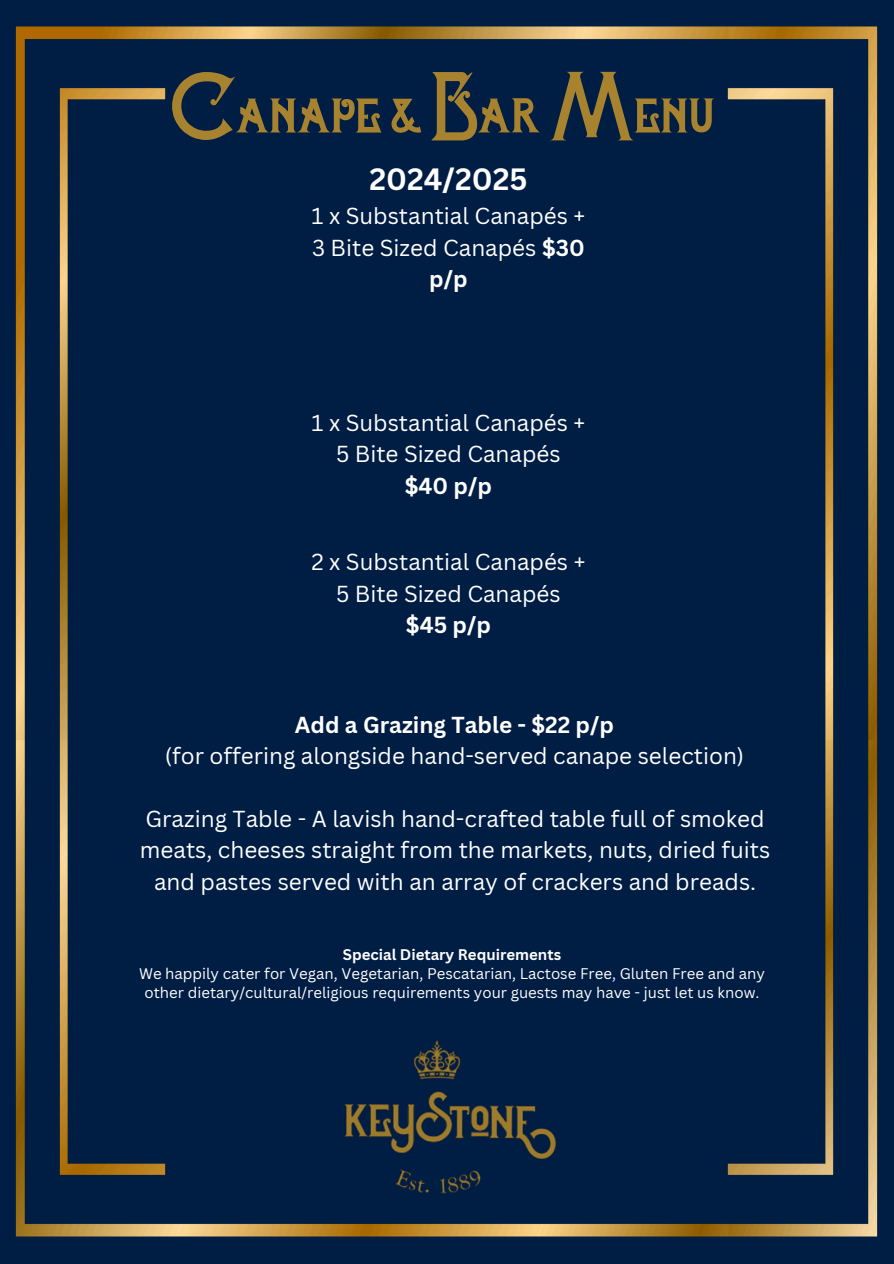
<style>
.page{position:relative;width:894px;height:1264px;background:#fff}
.page>*{position:absolute;margin:0;border:0;box-sizing:border-box;transform-origin:0 0}
.t1{font:67.5px "Celestial Typeface";letter-spacing:-.005em;color:#a78330}
.t2{font:700 30px "Canva Sans";color:#fff}
.t3{font:22.5px/31.5px "Canva Sans";color:#fff;text-align:center}
.t4{font:15px/19.2px "Canva Sans";color:#fff;text-align:center}
.s1{font-weight:700}
</style>
<div class="page">
<div style="left:0;top:0;width:893px;height:1263px;background:#001d44"></div>
<img style="left:15px;top:26px;width:863px;height:1211px">
<img style="left:326px;top:1036px;width:239px;height:178px">
<h2 class="t1" style="left:172px;top:70px;width:544px">Canape &amp;BarMenu</h2>
<h2 class="t2" style="left:369px;top:158px;width:159px">2024/2025</h2>
<h2 class="t3" style="left:311px;top:199px;width:275px">1 x Substantial Canapés +<br>3 Bite Sized Canapés <span class="s1">$30 p/p</span></h2>
<h2 class="t3" style="left:311px;top:406px;width:275px">1 x Substantial Canapés +<br>5 Bite Sized Canapés <span class="s1">$40 p/p</span></h2>
<h2 class="t3" style="left:311px;top:545px;width:275px">2 x Substantial Canapés +<br>5 Bite Sized Canapés<br><span class="s1">$45 p/p</span></h2>
<h2 class="t3" style="left:165px;top:708px;width:580px"><span class="s1">Add a Grazing Table - $22 p/p<br></span>(for offering alongside hand-served canape selection)</h2>
<p class="t3" style="left:140px;top:802px;width:631px">Grazing Table - A lavish hand-crafted table full of smoked meats, cheeses straight from the markets, nuts, dried fuits and pastes served with an array of crackers and breads.</p>
<p class="t4" style="left:139px;top:944px;width:627px"><span class="s1">Special Dietary Requirements<br></span>We happily cater for Vegan, Vegetarian, Pescatarian, Lactose Free, Gluten Free and any other dietary/cultural/religious requirements your guests may have - just let us know.</p>
</div>
